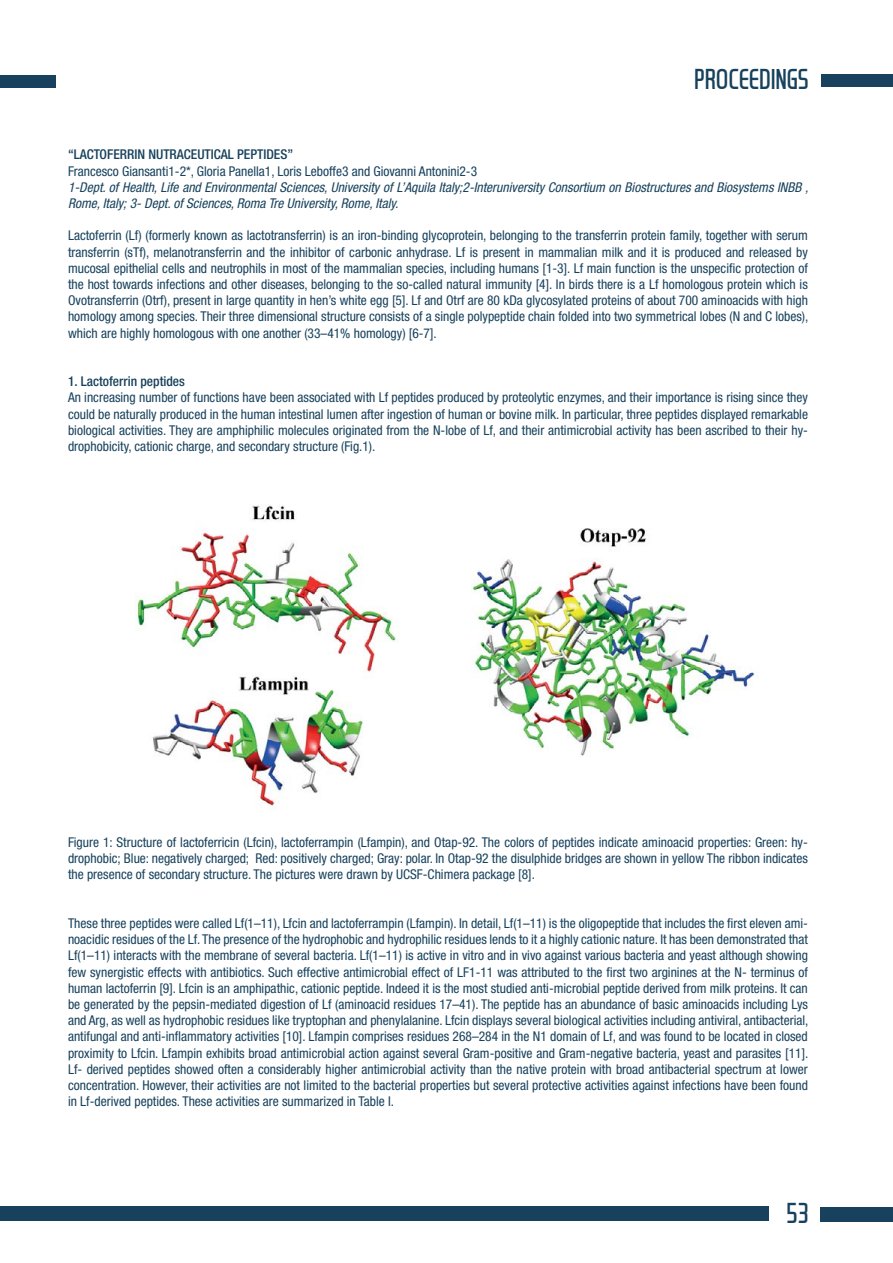
<style>
.page{position:relative;width:893px;height:1263px;background:#fff}
.page>*{position:absolute;margin:0;border:0;box-sizing:border-box;transform-origin:0 0}
.t1{font:30px "Handel Got Com D Ligh";letter-spacing:.04em;color:#17415c}
.t2{font:condensed 13.5px/16.2px "Helvetica Neue LT Std";color:#17415c;text-align:justify}
.t3{font:italic condensed 13.5px/16.2px "Helvetica Neue";color:#17415c}
.t4{font:500 condensed 13.5px "Helvetica Neue";color:#17415c}
</style>
<div class="page">
<div style="left:0;top:75px;width:55px;height:13px;background:#17415c"></div>
<div style="left:821px;top:74px;width:72px;height:13px;background:#17415c"></div>
<div style="left:821px;top:1207px;width:72px;height:14px;background:#17415c"></div>
<div style="left:0;top:1206px;width:768px;height:15px;background:#17415c"></div>
<img style="left:135px;top:505px;width:620px;height:305px">
<h1 class="t1" style="left:695px;top:62px;width:115px">PROCEEDINGS</h1>
<p class="t4" style="left:68px;top:147px;width:227px">“LACTOFERRIN NUTRACEUTICAL PEPTIDES”</p>
<p class="t2" style="left:68px;top:163px;width:411px">Francesco Giansanti1-2*, Gloria Panella1, Loris Leboffe3 and Giovanni Antonini2-3</p>
<p class="t3" style="left:68px;top:179px;width:742px">1-Dept. of Health, Life and Environmental Sciences, University of L’Aquila Italy;2-Interuniversity Consortium on Biostructures and Biosystems INBB ,<br>Rome, Italy; 3- Dept. of Sciences, Roma Tre University, Rome, Italy.</p>
<p class="t2" style="left:68px;top:227px;width:742px">Lactoferrin (Lf) (formerly known as lactotransferrin) is an iron-binding glycoprotein, belonging to the transferrin protein family, together with serum transferrin (sTf), melanotransferrin and the inhibitor of carbonic anhydrase. Lf is present in mammalian milk and it is produced and released by mucosal epithelial cells and neutrophils in most of the mammalian species, including humans [1-3]. Lf main function is the unspecific protection of the host towards infections and other diseases, belonging to the so-called natural immunity [4]. In birds there is a Lf homologous protein which is Ovotransferrin (Otrf), present in large quantity in hen’s white egg [5]. Lf and Otrf are 80 kDa glycosylated proteins of about 700 aminoacids with high homology among species. Their three dimensional structure consists of a single polypeptide chain folded into two symmetrical lobes (N and C lobes), which are highly homologous with one another (33–41% homology) [6-7].</p>
<p class="t4" style="left:68px;top:373px;width:118px">1. LACTOFERRIN PEPTIDES</p>
<p class="t2" style="left:68px;top:389px;width:741px">An increasing number of functions have been associated with Lf peptides produced by proteolytic enzymes, and their importance is rising since they could be naturally produced in the human intestinal lumen after ingestion of human or bovine milk. In particular, three peptides displayed remarkable biological activities. They are amphiphilic molecules originated from the N-lobe of Lf, and their antimicrobial activity has been ascribed to their hy&shy;drophobicity, cationic charge, and secondary structure (Fig.1).</p>
<p class="t2" style="left:68px;top:834px;width:741px">Figure 1: Structure of lactoferricin (Lfcin), lactoferrampin (Lfampin), and Otap-92. The colors of peptides indicate aminoacid properties: Green: hy&shy;drophobic; Blue: negatively charged; Red: positively charged; Gray: polar. In Otap-92 the disulphide bridges are shown in yellow The ribbon indicates the presence of secondary structure. The pictures were drawn by UCSF-Chimera package [8].</p>
<p class="t2" style="left:68px;top:915px;width:742px">These three peptides were called Lf(1–11), Lfcin and lactoferrampin (Lfampin). In detail, Lf(1–11) is the oligopeptide that includes the first eleven ami&shy;noacidic residues of the Lf. The presence of the hydrophobic and hydrophilic residues lends to it a highly cationic nature. It has been demonstrated that Lf(1–11) interacts with the membrane of several bacteria. Lf(1–11) is active in vitro and in vivo against various bacteria and yeast although showing few synergistic effects with antibiotics. Such effective antimicrobial effect of LF1-11 was attributed to the first two arginines at the N- terminus of human lactoferrin [9]. Lfcin is an amphipathic, cationic peptide. Indeed it is the most studied anti-microbial peptide derived from milk proteins. It can be generated by the pepsin-mediated digestion of Lf (aminoacid residues 17–41). The peptide has an abundance of basic aminoacids including Lys and Arg, as well as hydrophobic residues like tryptophan and phenylalanine. Lfcin displays several biological activities including antiviral, antibacterial, antifungal and anti-inflammatory activities [10]. Lfampin comprises residues 268–284 in the N1 domain of Lf, and was found to be located in closed proximity to Lfcin. Lfampin exhibits broad antimicrobial action against several Gram-positive and Gram-negative bacteria, yeast and parasites [11].<br>Lf- derived peptides showed often a considerably higher antimicrobial activity than the native protein with broad antibacterial spectrum at lower concentration. However, their activities are not limited to the bacterial properties but several protective activities against infections have been found in Lf-derived peptides. These activities are summarized in Table I.</p>
<h1 class="t1" style="left:787px;top:1196px;width:22px">53</h1>
</div>
